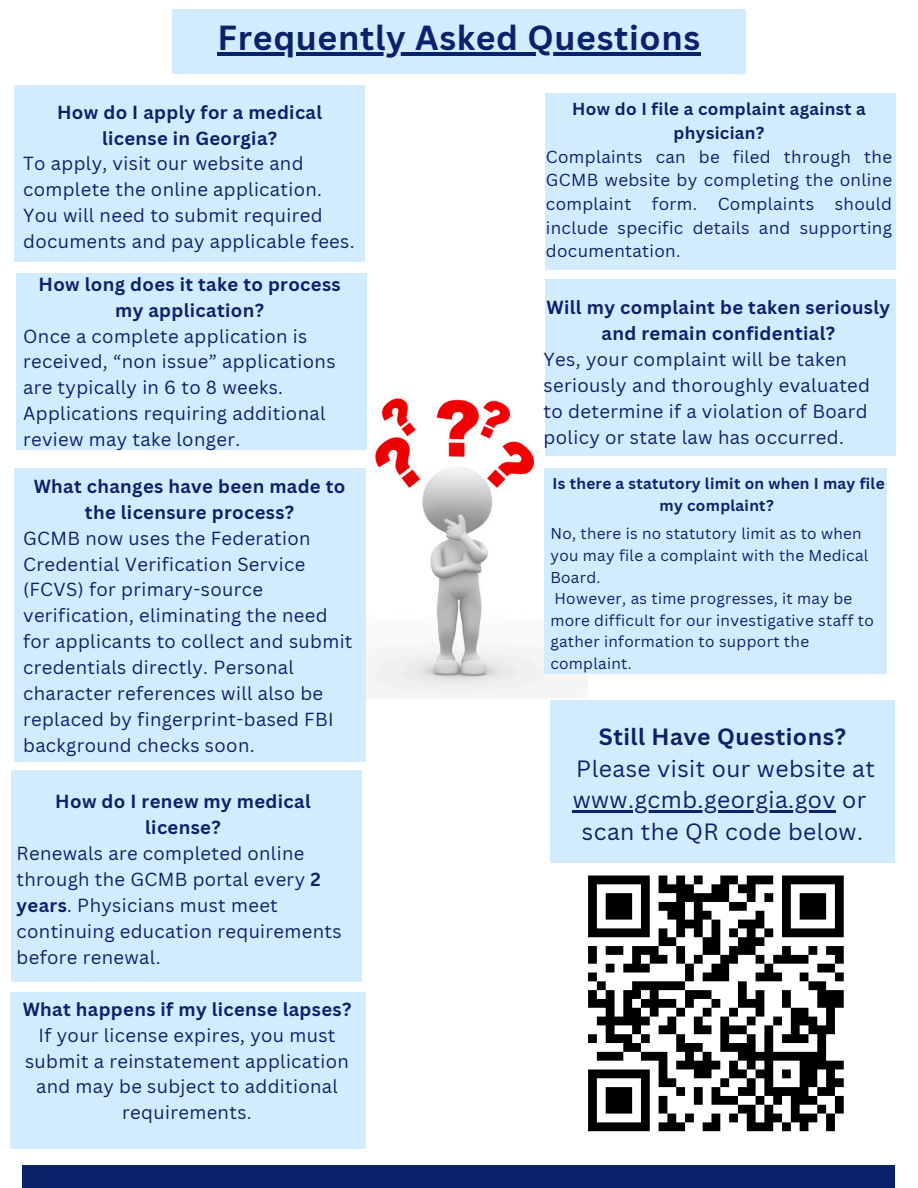
<style>
.page{position:relative;width:918px;height:1188px;background:#fff}
.page>*{position:absolute;margin:0;border:0;box-sizing:border-box;transform-origin:0 0}
.t1{font:700 33.9px "Canva Sans";letter-spacing:.02em;color:#0a2269}
.t2{font:22.95px/31.5px "Canva Sans";letter-spacing:.02em;color:#0a2269;text-align:center}
.t3{font:18.45px/25.8px "Canva Sans";letter-spacing:.02em;color:#0a2269;text-align:center}
.t4{font:700 18.45px "Canva Sans";letter-spacing:.02em;color:#0a2269}
.t5{font:16.95px "Canva Sans";letter-spacing:.02em;color:#0a2269}
.t6{font:700 16.95px "Canva Sans";letter-spacing:.02em;color:#0a2269}
.t7{font:15.3px/21.6px "Canva Sans";letter-spacing:.02em;color:#0a2269}
.t8{font:700 15.3px/21.6px "Canva Sans";letter-spacing:.02em;color:#0a2269;text-align:center}
.s1{font-weight:700}
</style>
<div class="page">
<div style="left:14px;top:85px;width:351px;height:177px;background:#d3ebff"></div>
<div style="left:23px;top:1165px;width:872px;height:23px;background:#0a2269"></div>
<svg style="left:588px;top:875px;width:256px;height:257px"></svg>
<img style="left:365px;top:398px;width:180px;height:300px">
<div style="left:16px;top:273px;width:351px;height:177px;background:#d3ebff"></div>
<div style="left:14px;top:468px;width:351px;height:293px;background:#d3ebff"></div>
<div style="left:545px;top:93px;width:351px;height:177px;background:#d3ebff"></div>
<div style="left:545px;top:279px;width:351px;height:177px;background:#d3ebff"></div>
<div style="left:545px;top:468px;width:342px;height:206px;background:#d3ebff"></div>
<div style="left:10px;top:993px;width:355px;height:156px;background:#d3ebff"></div>
<div style="left:12px;top:770px;width:350px;height:211px;background:#d3ebff"></div>
<div style="left:550px;top:700px;width:345px;height:162px;background:#d3ebff"></div>
<div style="left:172px;top:10px;width:574px;height:64px;background:#d3ebff"></div>
<hr style="left:218px;top:52px;width:483px;height:3px;background:#0a2269">
<hr style="left:573px;top:811px;width:263px;height:2px;background:#0a2269">
<h3 class="t1" style="left:218px;top:14px;width:484px">Frequently Asked Questions</h3>
<h3 class="t4" style="left:57px;top:99px;width:267px">How do I apply for a medical</h3>
<h3 class="t4" style="left:102px;top:125px;width:177px">license in Georgia?</h3>
<h3 class="t3" style="left:23px;top:150px;width:282px">To apply, visit our website and</h3>
<h3 class="t3" style="left:23px;top:176px;width:301px">complete the online application.</h3>
<h3 class="t3" style="left:23px;top:202px;width:301px">You will need to submit required</h3>
<h3 class="t3" style="left:23px;top:228px;width:333px">documents and pay applicable fees.</h3>
<h1 class="t4" style="left:38px;top:271px;width:304px">How long does it take to process</h1>
<h1 class="t4" style="left:115px;top:297px;width:150px">my application?</h1>
<h1 class="t3" style="left:23px;top:322px;width:286px">Once a complete application is</h1>
<h1 class="t3" style="left:23px;top:348px;width:314px">received, “non issue” applications</h1>
<h1 class="t3" style="left:23px;top:374px;width:261px">are typically in 6 to 8 weeks.</h1>
<h1 class="t3" style="left:23px;top:400px;width:304px">Applications requiring additional</h1>
<h1 class="t3" style="left:23px;top:426px;width:219px">review may take longer.</h1>
<h3 class="t4" style="left:34px;top:473px;width:313px">What changes have been made to</h3>
<h3 class="t4" style="left:85px;top:499px;width:211px">the licensure process?</h3>
<h3 class="t3" style="left:23px;top:525px;width:289px">GCMB now uses the Federation</h3>
<h3 class="t3" style="left:23px;top:550px;width:284px">Credential Verification Service</h3>
<h3 class="t3" style="left:23px;top:576px;width:241px">(FCVS) for primary-source</h3>
<h3 class="t3" style="left:23px;top:602px;width:306px">verification, eliminating the need</h3>
<h3 class="t3" style="left:23px;top:628px;width:331px">for applicants to collect and submit</h3>
<h3 class="t3" style="left:23px;top:654px;width:272px">credentials directly. Personal</h3>
<h3 class="t3" style="left:23px;top:680px;width:302px">character references will also be</h3>
<h3 class="t3" style="left:23px;top:706px;width:312px">replaced by fingerprint-based FBI</h3>
<h3 class="t3" style="left:23px;top:732px;width:233px">background checks soon.</h3>
<h3 class="t4" style="left:55px;top:789px;width:257px">How do I renew my medical</h3>
<h3 class="t4" style="left:145px;top:815px;width:77px">license?</h3>
<h3 class="t3" style="left:17px;top:840px;width:289px">Renewals are completed online</h3>
<h3 class="t3" style="left:17px;top:866px;width:306px">through the GCMB portal every <span class="s1">2</span></h3>
<h3 class="t3" style="left:17px;top:892px;width:263px"><span class="s1">years</span>. Physicians must meet</h3>
<h3 class="t3" style="left:17px;top:918px;width:327px">continuing education requirements</h3>
<h3 class="t3" style="left:17px;top:944px;width:146px">before renewal.</h3>
<p class="t3" style="left:23px;top:996px;width:330px"><span class="s1">What happens if my license lapses?<br></span>If your license expires, you must submit a reinstatement application and may be subject to additional requirements.</p>
<h4 class="t6" style="left:572px;top:97px;width:295px">How do I file a complaint against a</h4>
<h4 class="t6" style="left:674px;top:121px;width:92px">physician?</h4>
<h4 class="t5" style="left:546px;top:145px;width:348px">Complaints can be filed through the</h4>
<h4 class="t5" style="left:546px;top:168px;width:348px">GCMB website by completing the online</h4>
<h4 class="t5" style="left:546px;top:192px;width:348px">complaint form. Complaints should</h4>
<h4 class="t5" style="left:546px;top:215px;width:348px">include specific details and supporting</h4>
<h4 class="t5" style="left:546px;top:239px;width:136px">documentation.</h4>
<h3 class="t4" style="left:547px;top:294px;width:345px">Will my complaint be taken seriously</h3>
<h3 class="t4" style="left:602px;top:320px;width:235px">and remain confidential?</h3>
<h3 class="t3" style="left:544px;top:346px;width:305px">Yes, your complaint will be taken</h3>
<h3 class="t3" style="left:544px;top:372px;width:328px">seriously and thoroughly evaluated</h3>
<h3 class="t3" style="left:544px;top:398px;width:326px">to determine if a violation of Board</h3>
<h3 class="t3" style="left:544px;top:424px;width:302px">policy or state law has occurred.</h3>
<h2 class="t8" style="left:553px;top:473px;width:334px">Is there a statutory limit on when I may file my complaint?</h2>
<h3 class="t7" style="left:550px;top:523px;width:319px">No, there is no statutory limit as to when you may file a complaint with the Medical<br>Board.</h3>
<p class="t7" style="left:550px;top:587px;width:325px">However, as time progresses, it may be more difficult for our investigative staff to gather information to support the complaint.</p>
<p class="t2" style="left:576px;top:721px;width:300px"><span class="s1">Still Have Questions?<br></span>Please visit our website at</p>
<p class="t2" style="left:573px;top:784px;width:295px">www.gcmb.georgia.gov or scan the QR code below.</p>
</div>
